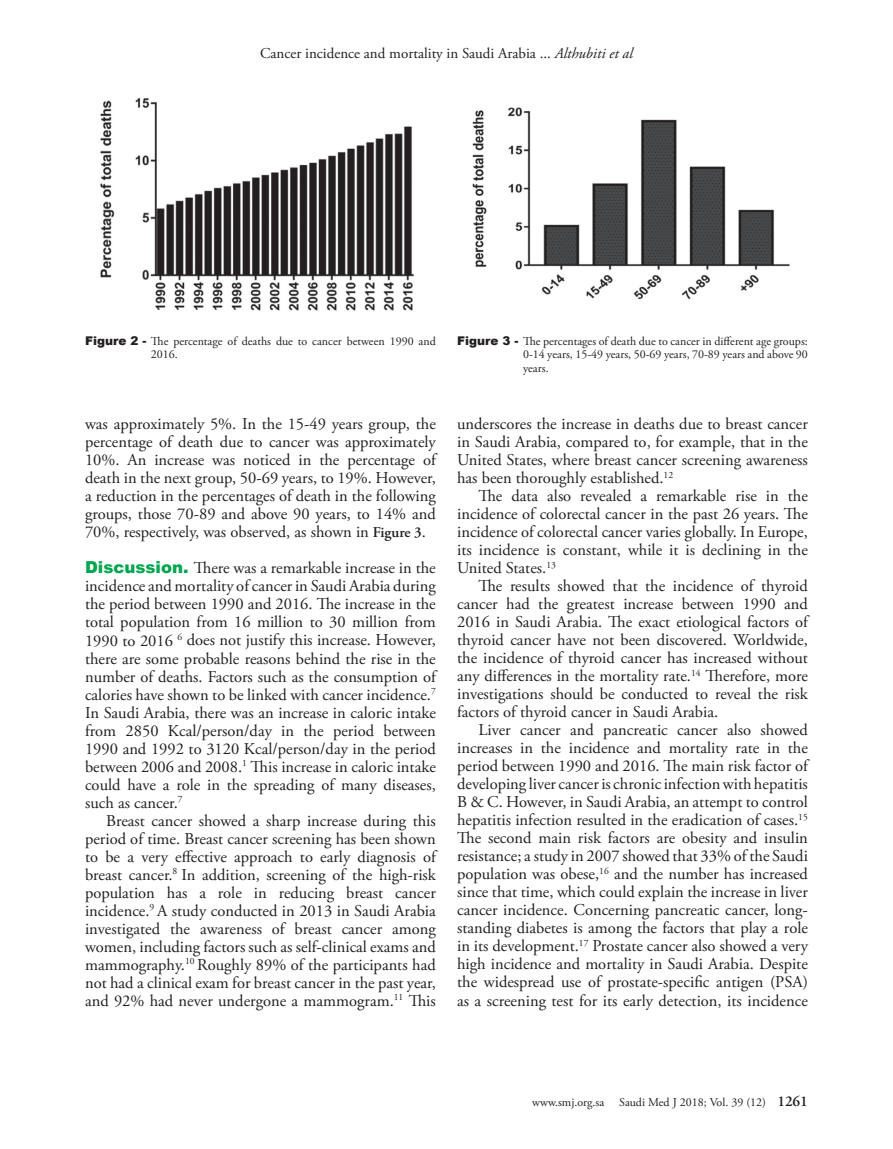
<style>
.page{position:relative;width:893px;height:1149px;background:#fff}
.page>*{position:absolute;margin:0;border:0;box-sizing:border-box;transform-origin:0 0}
.t1{font:16.5px/18px "Adobe Garamond Pro";color:#231f20;text-align:justify}
.t2{font:15px "Adobe Garamond Pro";color:#231f20}
.t3{font:12px/13.5px "Adobe Garamond Pro";color:#231f20}
.s1{font-style:italic}
.s2{font-family:"Arial";font-weight:900}
.s3{font-weight:600;font-size:15px}
.s4{font-family:"Arial";font-weight:900;color:#00a54f}
</style>
<div class="page">
<img style="left:100px;top:98px;width:314px;height:213px">
<img style="left:472px;top:107px;width:318px;height:193px">
<p class="t2" style="left:260px;top:44px;width:374px">Cancer incidence and mortality in Saudi Arabia ... <span class="s1">Althubiti et al</span></p>
<p class="t3" style="left:151px;top:334px;width:286px;text-indent:-66px"><span class="s2">Figure 2 -</span> The percentage of deaths due to cancer between 1990 and<br>2016.</p>
<p class="t3" style="left:523px;top:334px;width:286px;text-align:justify;text-indent:-66px"><span class="s2">Figure 3 -</span> The percentages of death due to cancer in different age groups:<br>0-14 years, 15-49 years, 50-69 years, 70-89 years and above 90 years.</p>
<p class="t1" style="left:85px;top:415px;width:352px">was approximately 5%. In the 15-49 years group, the percentage of death due to cancer was approximately 10%. An increase was noticed in the percentage of death in the next group, 50-69 years, to 19%. However, a reduction in the percentages of death in the following groups, those 70-89 and above 90 years, to 14% and 70%, respectively, was observed, as shown in <span class="s3">Figure 3</span>.</p>
<p class="t1" style="left:85px;top:559px;width:352px"><span class="s4">Discussion.</span> There was a remarkable increase in the incidence and mortality of cancer in Saudi Arabia during the period between 1990 and 2016. The increase in the total population from 16 million to 30 million from 1990 to 2016 <sup>6</sup> does not justify this increase. However, there are some probable reasons behind the rise in the number of deaths. Factors such as the consumption of calories have shown to be linked with cancer incidence.<sup>7<br></sup>In Saudi Arabia, there was an increase in caloric intake from 2850 Kcal/person/day in the period between 1990 and 1992 to 3120 Kcal/person/day in the period between 2006 and 2008.<sup>1</sup> This increase in caloric intake could have a role in the spreading of many diseases, such as cancer.<sup>7</sup></p>
<p class="t1" style="left:85px;top:811px;width:352px;text-indent:21px">Breast cancer showed a sharp increase during this period of time. Breast cancer screening has been shown to be a very effective approach to early diagnosis of breast cancer.<sup>8</sup> In addition, screening of the high-risk population has a role in reducing breast cancer incidence.<sup>9</sup> A study conducted in 2013 in Saudi Arabia investigated the awareness of breast cancer among women, including factors such as self-clinical exams and mammography.<sup>10</sup> Roughly 89% of the participants had not had a clinical exam for breast cancer in the past year, and 92% had never undergone a mammogram.<sup>11</sup> This</p>
<p class="t1" style="left:457px;top:415px;width:352px">underscores the increase in deaths due to breast cancer in Saudi Arabia, compared to, for example, that in the United States, where breast cancer screening awareness has been thoroughly established.<sup>12</sup></p>
<p class="t1" style="left:457px;top:487px;width:352px;text-indent:21px">The data also revealed a remarkable rise in the incidence of colorectal cancer in the past 26 years. The incidence of colorectal cancer varies globally. In Europe, its incidence is constant, while it is declining in the United States.<sup>13</sup></p>
<p class="t1" style="left:457px;top:577px;width:352px;text-indent:21px">The results showed that the incidence of thyroid cancer had the greatest increase between 1990 and 2016 in Saudi Arabia. The exact etiological factors of thyroid cancer have not been discovered. Worldwide, the incidence of thyroid cancer has increased without any differences in the mortality rate.<sup>14</sup> Therefore, more investigations should be conducted to reveal the risk factors of thyroid cancer in Saudi Arabia.</p>
<p class="t1" style="left:457px;top:721px;width:352px;text-indent:21px">Liver cancer and pancreatic cancer also showed increases in the incidence and mortality rate in the period between 1990 and 2016. The main risk factor of developing liver cancer is chronic infection with hepatitis B &amp; C. However, in Saudi Arabia, an attempt to control hepatitis infection resulted in the eradication of cases.<sup>15<br></sup>The second main risk factors are obesity and insulin resistance; a study in 2007 showed that 33% of the Saudi population was obese,<sup>16</sup> and the number has increased since that time, which could explain the increase in liver cancer incidence. Concerning pancreatic cancer, long&shy;standing diabetes is among the factors that play a role in its development.<sup>17</sup> Prostate cancer also showed a very high incidence and mortality in Saudi Arabia. Despite the widespread use of prostate-specific antigen (PSA) as a screening test for its early detection, its incidence</p>
<p class="t3" style="left:532px;top:1095px;width:277px">www.smj.org.sa Saudi Med J 2018; Vol. 39 (12) <span class="s3">1261</span></p>
</div>
